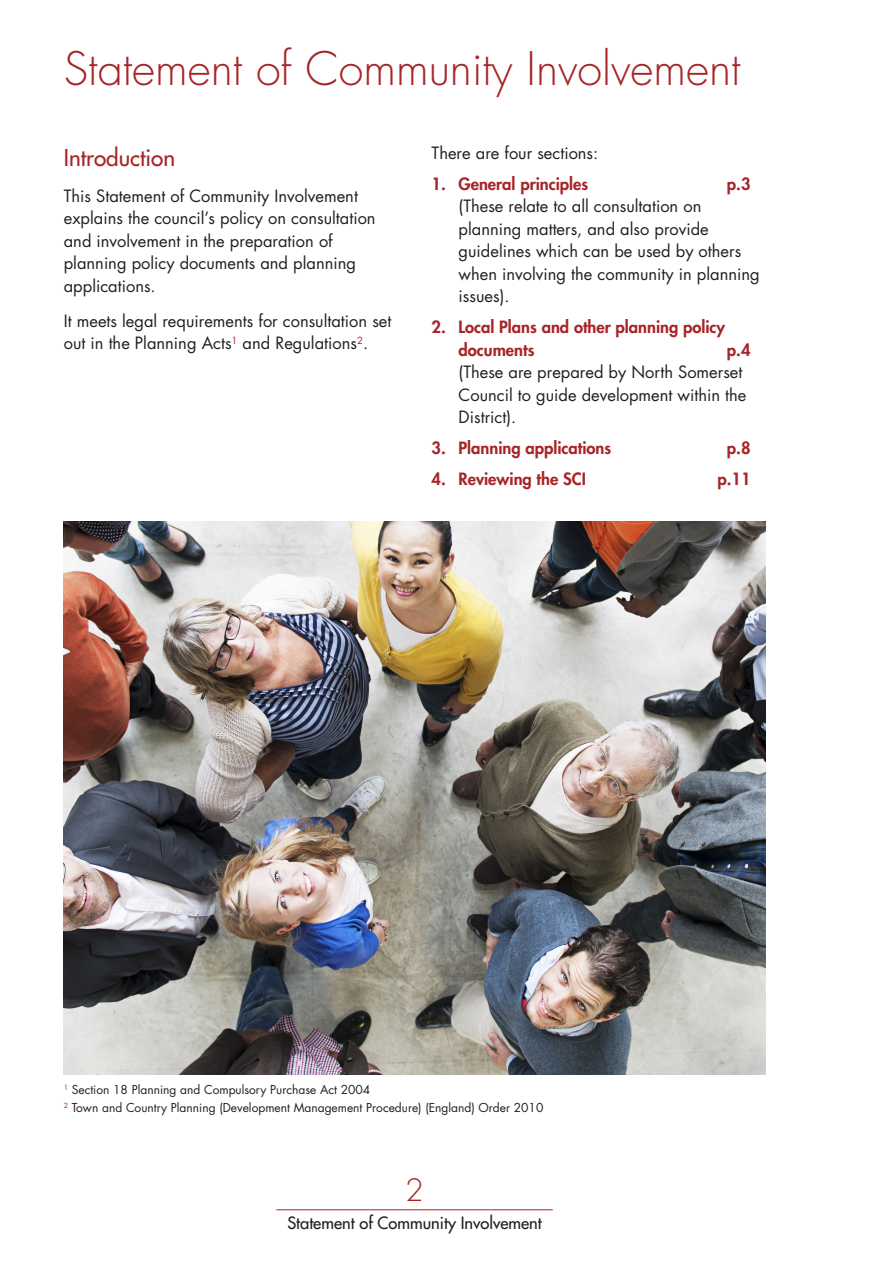
<style>
.page{position:relative;width:893px;height:1263px;background:#fff}
.page>*{position:absolute;margin:0;border:0;box-sizing:border-box;transform-origin:0 0}
.t1{font:300 45px "Futura LT";color:#a72427}
.t2{font:300 30px "Futura LT";color:#a72427}
.t3{font:22.5px "Futura LT";color:#a72427}
.Body{font:16.5px/22.5px "Futura LT";color:#231f20}
.t4{font:800 16.5px/22.5px "Futura LT";color:#a72427}
.t5{font:16.5px "Futura LT";color:#231f20}
.Body-2{font:12px/18px "Futura LT";color:#231f20}
.s1{font-weight:800;color:#a72427}
</style>
<div class="page">
<img style="left:64px;top:522px;width:701px;height:552px">
<hr style="left:276px;top:1209px;width:277px;height:1px;background:#a72427">
<h2 class="t1" style="left:64px;top:42px;width:678px">Statement of Community Involvement</h2>
<h3 class="t3" style="left:64px;top:143px;width:113px">Introduction</h3>
<p class="Body" style="left:64px;top:184px;width:313px">This Statement of Community Involvement explains the council’s policy on consultation and involvement in the preparation of planning policy documents and planning applications.</p>
<p class="Body" style="left:64px;top:310px;width:329px">It meets legal requirements for consultation set out in the Planning Acts<sup>1</sup> and Regulations<sup>2</sup>.</p>
<p class="Body" style="left:432px;top:142px;width:168px">There are four sections:</p>
<p class="t4" style="left:432px;top:172px;width:158px">1. General principles</p>
<p class="t4" style="left:727px;top:172px;width:25px">p.3</p>
<p class="Body" style="left:459px;top:195px;width:303px">(These relate to all consultation on planning matters, and also provide guidelines which can be used by others when involving the community in planning issues).</p>
<p class="t4" style="left:459px;top:316px;width:268px;text-indent:-27px">2. Local Plans and other planning policy documents</p>
<p class="Body" style="left:459px;top:339px;width:293px;text-indent:268px"><span class="s1">p.4 </span>(These are prepared by North Somerset<br>Council to guide development within the<br>District).</p>
<p class="t4" style="left:432px;top:437px;width:181px">3. Planning applications</p>
<p class="t4" style="left:727px;top:437px;width:25px">p.8</p>
<p class="t4" style="left:432px;top:468px;width:156px">4. Reviewing the SCI</p>
<p class="t4" style="left:717px;top:468px;width:35px">p.11</p>
<p class="Body-2" style="left:64px;top:1080px;width:481px"><sup>1</sup> Section 18 Planning and Compulsory Purchase Act 2004<br><sup>2</sup> Town and Country Planning (Development Management Procedure) (England) Order 2010</p>
<h2 class="t2" style="left:405px;top:1172px;width:20px">2</h2>
<p class="t5" style="left:287px;top:1212px;width:256px">Statement of Community Involvement</p>
</div>
